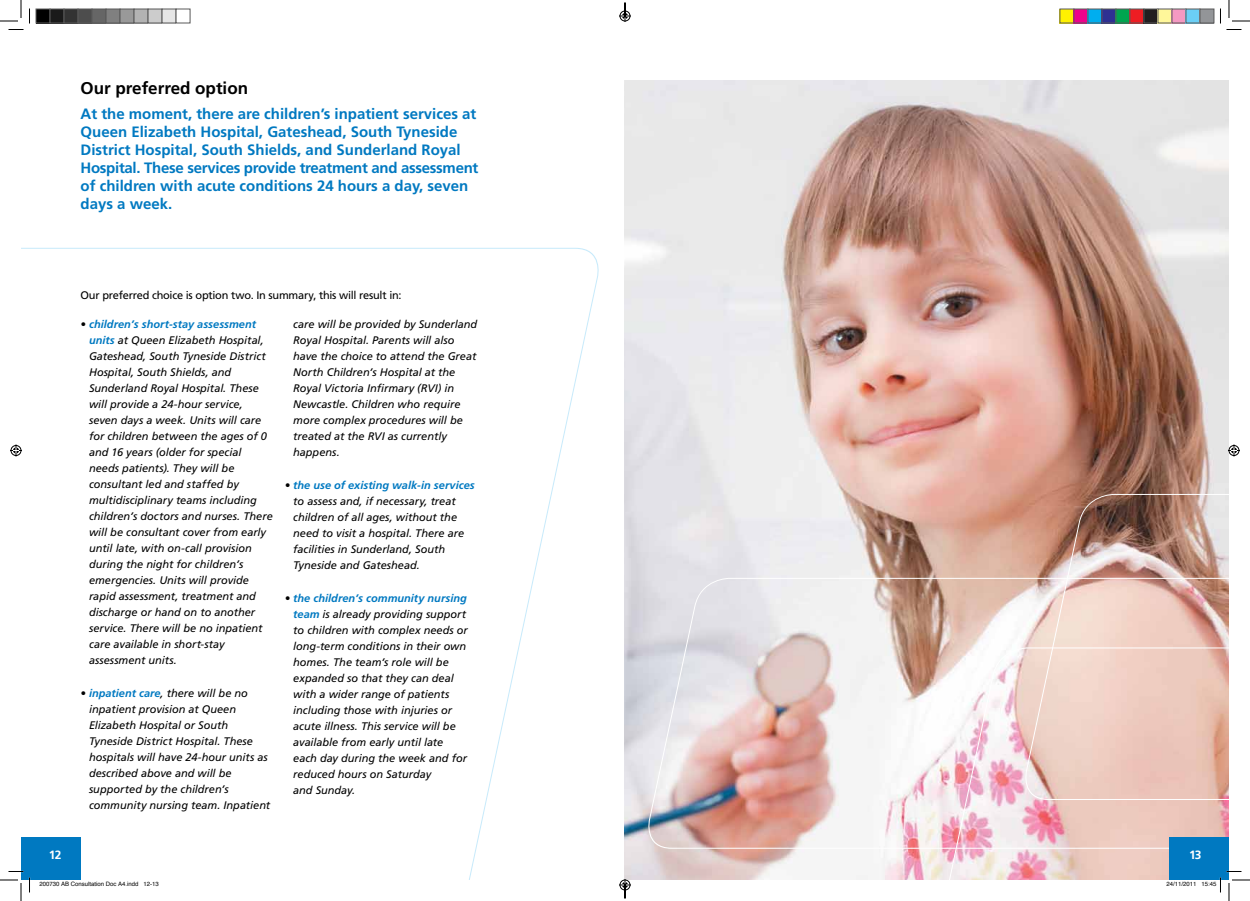
<style>
.page{position:relative;width:1250px;height:901px;background:#fff}
.page>*{position:absolute;margin:0;border:0;box-sizing:border-box;transform-origin:0 0}
.t1{font:700 17px "Frutiger";color:#000}
.t2{font:700 15px/18px "Frutiger";color:#0079c1}
.t3{font:700 12px "Frutiger";color:#fff}
.t4{font:italic 11px/16px "Frutiger";color:#000}
.t5{font:11px "Frutiger";letter-spacing:-.02em;color:#000}
.t6{font:6px "Helvetica";color:#000}
.s1{font-weight:700;color:#0079c1}
</style>
<div class="page">
<svg style="left:21px;top:247px;width:578px;height:633px"></svg>
<img style="left:625px;top:81px;width:604px;height:799px">
<svg style="left:642px;top:577px;width:377px;height:272px"></svg>
<svg style="left:1019px;top:493px;width:210px;height:154px;background:#cba89c"></svg>
<svg style="left:938px;top:647px;width:291px;height:233px;background:#eecec9"></svg>
<div style="left:1169px;top:837px;width:60px;height:43px;background:#0079c1"></div>
<div style="left:21px;top:837px;width:60px;height:43px;background:#0079c1"></div>
<svg style="left:0;top:0;width:30px;height:30px"></svg>
<svg style="left:0;top:871px;width:30px;height:30px"></svg>
<svg style="left:1220px;top:0;width:30px;height:30px"></svg>
<svg style="left:10px;top:444px;width:12px;height:12px"></svg>
<svg style="left:1228px;top:444px;width:12px;height:12px"></svg>
<div style="left:36px;top:9px;width:14px;height:14px;background:#000"></div>
<div style="left:36px;top:9px;width:15px;height:15px;border:1px solid #595959"></div>
<div style="left:50px;top:9px;width:14px;height:14px;background:#1a1a1a"></div>
<div style="left:50px;top:9px;width:15px;height:15px;border:1px solid #595959"></div>
<div style="left:64px;top:9px;width:14px;height:14px;background:#333"></div>
<div style="left:64px;top:9px;width:15px;height:15px;border:1px solid #595959"></div>
<div style="left:78px;top:9px;width:14px;height:14px;background:#4d4d4d"></div>
<div style="left:78px;top:9px;width:15px;height:15px;border:1px solid #595959"></div>
<div style="left:92px;top:9px;width:14px;height:14px;background:#666"></div>
<div style="left:92px;top:9px;width:15px;height:15px;border:1px solid #595959"></div>
<div style="left:106px;top:9px;width:14px;height:14px;background:#808080"></div>
<div style="left:106px;top:9px;width:15px;height:15px;border:1px solid #595959"></div>
<div style="left:120px;top:9px;width:14px;height:14px;background:#999"></div>
<div style="left:120px;top:9px;width:15px;height:15px;border:1px solid #595959"></div>
<div style="left:134px;top:9px;width:14px;height:14px;background:#b3b3b3"></div>
<div style="left:134px;top:9px;width:15px;height:15px;border:1px solid #595959"></div>
<div style="left:148px;top:9px;width:14px;height:14px;background:#ccc"></div>
<div style="left:148px;top:9px;width:15px;height:15px;border:1px solid #595959"></div>
<div style="left:162px;top:9px;width:14px;height:14px;background:#e6e6e6"></div>
<div style="left:162px;top:9px;width:15px;height:15px;border:1px solid #595959"></div>
<div style="left:1060px;top:9px;width:14px;height:14px;background:#fff101"></div>
<div style="left:1074px;top:9px;width:14px;height:14px;background:#ed028c"></div>
<div style="left:1088px;top:9px;width:14px;height:14px;background:#00aeef"></div>
<div style="left:1102px;top:9px;width:14px;height:14px;background:#2e3092"></div>
<div style="left:1101px;top:9px;width:15px;height:15px;border:1px solid #595959"></div>
<div style="left:1116px;top:9px;width:14px;height:14px;background:#00a54f"></div>
<div style="left:1115px;top:9px;width:15px;height:15px;border:1px solid #595959"></div>
<div style="left:1130px;top:9px;width:14px;height:14px;background:#ee1d23"></div>
<div style="left:1144px;top:9px;width:14px;height:14px;background:#231f20"></div>
<div style="left:1143px;top:9px;width:15px;height:15px;border:1px solid #595959"></div>
<div style="left:1158px;top:9px;width:14px;height:14px;background:#fff79a"></div>
<div style="left:1172px;top:9px;width:14px;height:14px;background:#f499c2"></div>
<div style="left:1186px;top:9px;width:14px;height:14px;background:#6bcff6"></div>
<div style="left:1200px;top:9px;width:14px;height:14px;background:#939598"></div>
<div style="left:1199px;top:9px;width:15px;height:15px;border:1px solid #595959"></div>
<svg style="left:1219px;top:871px;width:31px;height:30px"></svg>
<svg style="left:619px;top:3px;width:12px;height:19px"></svg>
<svg style="left:619px;top:879px;width:12px;height:19px"></svg>
<h1 class="t1" style="left:81px;top:78px;width:169px">Our preferred option</h1>
<p class="t2" style="left:81px;top:104px;width:399px">At the moment, there are children’s inpatient services at Queen Elizabeth Hospital, Gateshead, South Tyneside District Hospital, South Shields, and Sunderland Royal Hospital. These services provide treatment and assessment of children with acute conditions 24 hours a day, seven days a week.</p>
<p class="t5" style="left:81px;top:289px;width:322px">Our preferred choice is option two. In summary, this will result in:</p>
<p class="t4" style="left:89px;top:316px;width:185px;text-indent:-9px">• <span class="s1">children’s short-stay assessment units</span> at Queen Elizabeth Hospital,<br>Gateshead, South Tyneside District<br>Hospital, South Shields, and<br>Sunderland Royal Hospital. These will provide a 24-hour service, seven days a week. Units will care for children between the ages of 0 and 16 years (older for special needs patients). They will be consultant led and staffed by multidisciplinary teams including children’s doctors and nurses. There will be consultant cover from early until late, with on-call provision during the night for children’s emergencies. Units will provide rapid assessment, treatment and discharge or hand on to another service. There will be no inpatient care available in short-stay assessment units.</p>
<p class="t4" style="left:89px;top:685px;width:183px;text-indent:-9px">• <span class="s1">inpatient care</span>, there will be no inpatient provision at Queen<br>Elizabeth Hospital or South<br>Tyneside District Hospital. These hospitals will have 24-hour units as described above and will be supported by the children’s community nursing team. Inpatient</p>
<p class="t4" style="left:293px;top:316px;width:185px">care will be provided by Sunderland<br>Royal Hospital. Parents will also have the choice to attend the Great<br>North Children’s Hospital at the<br>Royal Victoria Infirmary (RVI) in<br>Newcastle. Children who require more complex procedures will be treated at the RVI as currently happens.</p>
<p class="t4" style="left:293px;top:477px;width:183px;text-indent:-9px">• <span class="s1">the use of existing walk-in services </span>to assess and, if necessary, treat children of all ages, without the need to visit a hospital. There are facilities in Sunderland, South<br>Tyneside and Gateshead.</p>
<p class="t4" style="left:293px;top:590px;width:176px;text-indent:-9px">• <span class="s1">the children’s community nursing team</span> is already providing support to children with complex needs or long-term conditions in their own homes. The team’s role will be expanded so that they can deal with a wider range of patients including those with injuries or acute illness. This service will be available from early until late each day during the week and for reduced hours on Saturday<br>and Sunday.</p>
<p class="t3" style="left:49px;top:848px;width:14px">12</p>
<p class="t3" style="left:1189px;top:848px;width:14px">13</p>
<p class="t6" style="left:40px;top:880px;width:121px">200730 AB Consultation Doc A4.indd 12-13</p>
<p class="t6" style="left:1166px;top:880px;width:52px">24/11/2011 15:45</p>
</div>
